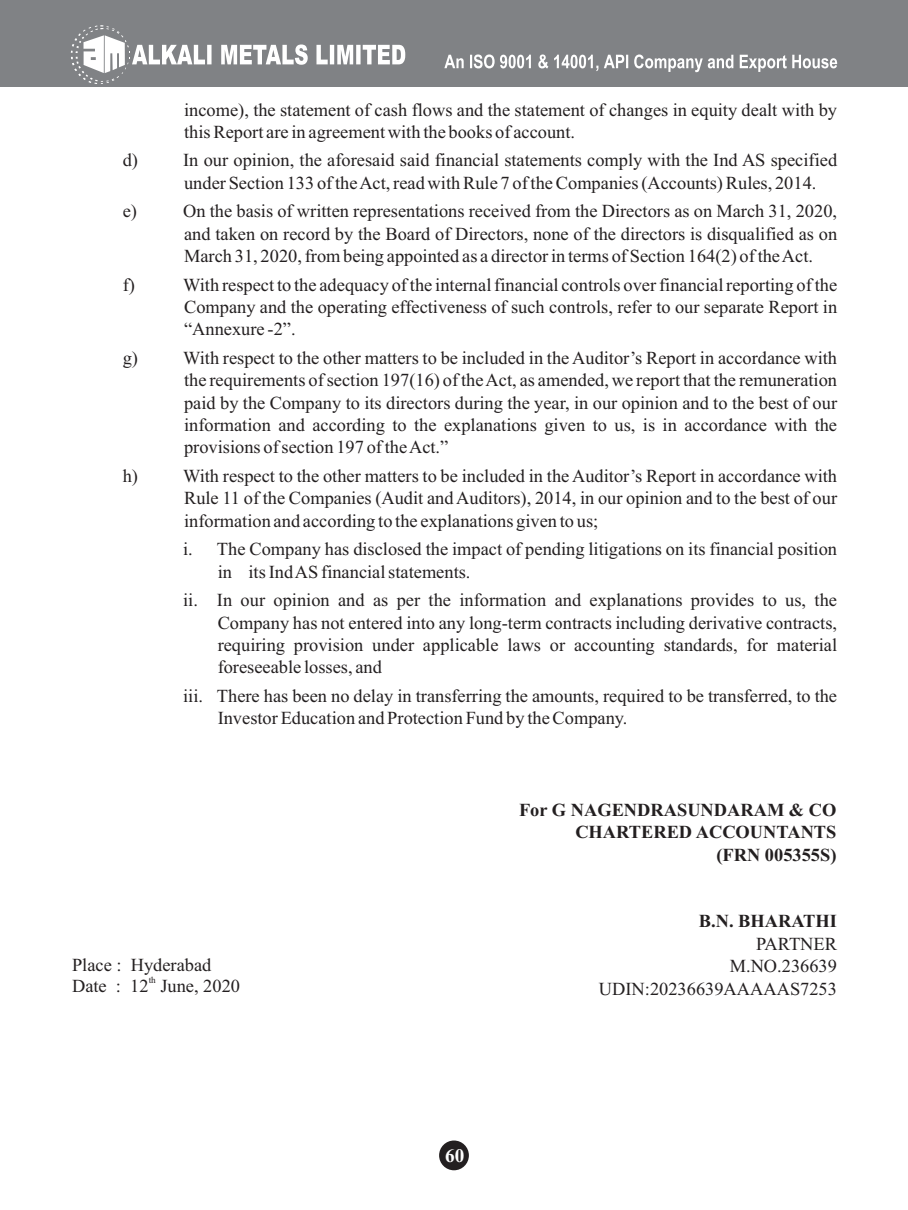
<style>
.page{position:relative;width:908px;height:1210px;background:#fff}
.page>*{position:absolute;margin:0;border:0;box-sizing:border-box;transform-origin:0 0}
.t1{font:700 19.25px "Times New Roman";color:#fff}
.t2{font:18.38px/22.4px "Times New Roman";color:#231f20;text-align:justify}
.t3{font:700 18.38px/22.4px "Times New Roman";color:#231f20;text-align:right}
.t4{font:9.1px "Times New Roman";color:#231f20}
</style>
<div class="page">
<div style="left:0;top:0;width:907px;height:86px;background:#808285"></div>
<svg style="left:444px;top:54px;width:392px;height:18px"></svg>
<svg style="left:71px;top:25px;width:334px;height:59px"></svg>
<div style="left:439px;top:1140px;width:29px;height:30px;background:#231f20;border-radius:50%"></div>
<p class="t2" style="left:184px;top:100px;width:654px">income), the statement of cash flows and the statement of changes in equity dealt with by this Report are in agreement with the books of account.</p>
<p class="t2" style="left:123px;top:151px;width:17px">d)</p>
<p class="t2" style="left:183px;top:151px;width:655px">In our opinion, the aforesaid said financial statements comply with the Ind AS specified under Section 133 of the Act, read with Rule 7 of the Companies (Accounts) Rules, 2014.</p>
<p class="t2" style="left:123px;top:202px;width:16px">e)</p>
<p class="t2" style="left:183px;top:202px;width:655px">On the basis of written representations received from the Directors as on March 31, 2020, and taken on record by the Board of Directors, none of the directors is disqualified as on March 31, 2020, from being appointed as a director in terms of Section 164(2) of the Act.</p>
<p class="t2" style="left:123px;top:275px;width:14px">f)</p>
<p class="t2" style="left:183px;top:275px;width:655px">With respect to the adequacy of the internal financial controls over financial reporting of the Company and the operating effectiveness of such controls, refer to our separate Report in “Annexure -2”.</p>
<p class="t2" style="left:123px;top:348px;width:17px">g)</p>
<p class="t2" style="left:183px;top:348px;width:655px">With respect to the other matters to be included in the Auditor’s Report in accordance with the requirements of section 197(16) of the Act, as amended, we report that the remuneration paid by the Company to its directors during the year, in our opinion and to the best of our information and according to the explanations given to us, is in accordance with the provisions of section 197 of the Act.”</p>
<p class="t2" style="left:123px;top:466px;width:17px">h)</p>
<p class="t2" style="left:183px;top:466px;width:655px">With respect to the other matters to be included in the Auditor’s Report in accordance with Rule 11 of the Companies (Audit and Auditors), 2014, in our opinion and to the best of our information and according to the explanations given to us;</p>
<p class="t2" style="left:217px;top:540px;width:620px;text-indent:-35px">i. The Company has disclosed the impact of pending litigations on its financial position in its Ind AS financial statements.</p>
<p class="t2" style="left:217px;top:590px;width:620px;text-indent:-35px">ii. In our opinion and as per the information and explanations provides to us, the Company has not entered into any long-term contracts including derivative contracts, requiring provision under applicable laws or accounting standards, for material foreseeable losses, and</p>
<p class="t2" style="left:217px;top:686px;width:620px;text-indent:-35px">iii. There has been no delay in transferring the amounts, required to be transferred, to the<br>Investor Education and Protection Fund by the Company.</p>
<p class="t2" style="left:72px;top:955px;width:141px">Place : Hyderabad</p>
<p class="t4" style="left:149px;top:976px;width:9px">th</p>
<p class="t2" style="left:72px;top:976px;width:169px">Date : 12 June, 2020</p>
<p class="t3" style="left:519px;top:800px;width:319px">For G NAGENDRASUNDARAM &amp; CO<br>CHARTERED ACCOUNTANTS<br>(FRN 005355S)</p>
<p class="t3" style="left:698px;top:912px;width:139px">B.N. BHARATHI</p>
<p class="t2" style="left:598px;top:934px;width:239px;text-align:right">PARTNER<br>M.NO.236639<br>UDIN:20236639AAAAAS7253</p>
<p class="t1" style="left:445px;top:1149px;width:21px">60</p>
</div>
